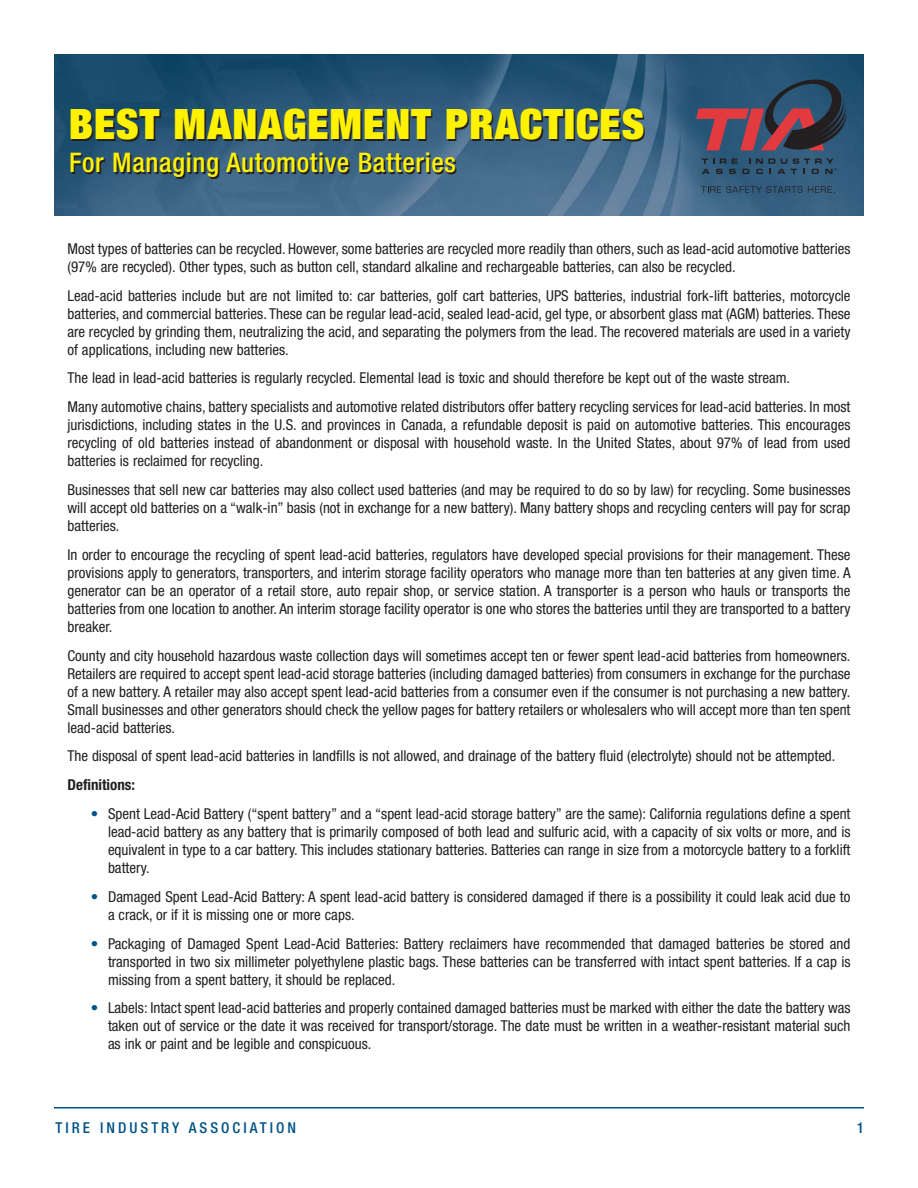
<style>
.page{position:relative;width:918px;height:1188px;background:#fff}
.page>*{position:absolute;margin:0;border:0;box-sizing:border-box;transform-origin:0 0}
.t1{font:900 expanded 42px "Helvetica Neue";letter-spacing:.025em;color:#fff200}
.t2{font:500 condensed 27px "Helvetica Neue";letter-spacing:.025em;color:#fff200}
.t3{font:condensed 15px/18px "Helvetica Neue";color:#231f20;text-align:justify}
.t4{font:500 condensed 15px "Helvetica Neue";letter-spacing:.2em;color:#005387}
.t5{font:700 condensed 15px "Helvetica Neue";color:#231f20}
.t6{font:5.55px "Myriad";color:#231f20}
.s1{color:#005387}
</style>
<div class="page">
<img style="left:54px;top:54px;width:810px;height:162px">
<svg style="left:696px;top:80px;width:151px;height:94px;background:#484961"></svg>
<svg style="left:701px;top:186px;width:134px;height:7px"></svg>
<hr style="left:54px;top:1107px;width:810px;height:1px;background:#005387">
<h1 class="t1" style="left:69px;top:109px;width:577px">BEST MANAGEMENT PRACTICES</h1>
<h2 class="t2" style="left:69px;top:153px;width:388px">For Managing Automotive Batteries</h2>
<p class="t6" style="left:834px;top:168px;width:4px">®</p>
<p class="t3" style="left:68px;top:241px;width:784px">Most types of batteries can be recycled. However, some batteries are recycled more readily than others, such as lead-acid automotive batteries (97% are recycled). Other types, such as button cell, standard alkaline and rechargeable batteries, can also be recycled.</p>
<p class="t3" style="left:68px;top:287px;width:785px">Lead-acid batteries include but are not limited to: car batteries, golf cart batteries, UPS batteries, industrial fork-lift batteries, motorcycle batteries, and commercial batteries. These can be regular lead-acid, sealed lead-acid, gel type, or absorbent glass mat (AGM) batteries. These are recycled by grinding them, neutralizing the acid, and separating the polymers from the lead. The recovered materials are used in a variety of applications, including new batteries.</p>
<p class="t3" style="left:68px;top:365px;width:785px;line-height:28.8px">The lead in lead-acid batteries is regularly recycled. Elemental lead is toxic and should therefore be kept out of the waste stream.<br>Many automotive chains, battery specialists and automotive related distributors offer battery recycling services for lead-acid batteries. In most</p>
<p class="t3" style="left:68px;top:417px;width:785px">jurisdictions, including states in the U.S. and provinces in Canada, a refundable deposit is paid on automotive batteries. This encourages recycling of old batteries instead of abandonment or disposal with household waste. In the United States, about 97% of lead from used batteries is reclaimed for recycling.</p>
<p class="t3" style="left:68px;top:482px;width:785px">Businesses that sell new car batteries may also collect used batteries (and may be required to do so by law) for recycling. Some businesses will accept old batteries on a “walk-in” basis (not in exchange for a new battery). Many battery shops and recycling centers will pay for scrap batteries.</p>
<p class="t3" style="left:68px;top:547px;width:785px">In order to encourage the recycling of spent lead-acid batteries, regulators have developed special provisions for their management. These provisions apply to generators, transporters, and interim storage facility operators who manage more than ten batteries at any given time. A generator can be an operator of a retail store, auto repair shop, or service station. A transporter is a person who hauls or transports the batteries from one location to another. An interim storage facility operator is one who stores the batteries until they are transported to a battery breaker.</p>
<p class="t3" style="left:68px;top:647px;width:785px">County and city household hazardous waste collection days will sometimes accept ten or fewer spent lead-acid batteries from homeowners.<br>Retailers are required to accept spent lead-acid storage batteries (including damaged batteries) from consumers in exchange for the purchase of a new battery. A retailer may also accept spent lead-acid batteries from a consumer even if the consumer is not purchasing a new battery.<br>Small businesses and other generators should check the yellow pages for battery retailers or wholesalers who will accept more than ten spent lead-acid batteries.</p>
<p class="t3" style="left:68px;top:748px;width:770px">The disposal of spent lead-acid batteries in landfills is not allowed, and drainage of the battery fluid (electrolyte) should not be attempted.</p>
<p class="t5" style="left:68px;top:779px;width:69px">Definitions:</p>
<p class="t3" style="left:108px;top:806px;width:744px;text-indent:-17px"><span class="s1">•</span> Spent Lead-Acid Battery (“spent battery” and a “spent lead-acid storage battery” are the same): California regulations define a spent lead-acid battery as any battery that is primarily composed of both lead and sulfuric acid, with a capacity of six volts or more, and is equivalent in type to a car battery. This includes stationary batteries. Batteries can range in size from a motorcycle battery to a forklift battery.</p>
<p class="t3" style="left:108px;top:889px;width:744px;text-indent:-17px"><span class="s1">•</span> Damaged Spent Lead-Acid Battery: A spent lead-acid battery is considered damaged if there is a possibility it could leak acid due to a crack, or if it is missing one or more caps.</p>
<p class="t3" style="left:108px;top:935px;width:744px;text-indent:-17px"><span class="s1">•</span> Packaging of Damaged Spent Lead-Acid Batteries: Battery reclaimers have recommended that damaged batteries be stored and transported in two six millimeter polyethylene plastic bags. These batteries can be transferred with intact spent batteries. If a cap is missing from a spent battery, it should be replaced.</p>
<p class="t3" style="left:108px;top:1000px;width:744px;text-indent:-17px"><span class="s1">•</span> Labels: Intact spent lead-acid batteries and properly contained damaged batteries must be marked with either the date the battery was taken out of service or the date it was received for transport/storage. The date must be written in a weather-resistant material such as ink or paint and be legible and conspicuous.</p>
<p class="t4" style="left:56px;top:1123px;width:242px">TIRE INDUSTRY ASSOCIATION</p>
<p class="t4" style="left:857px;top:1123px;width:9px">1</p>
</div>
